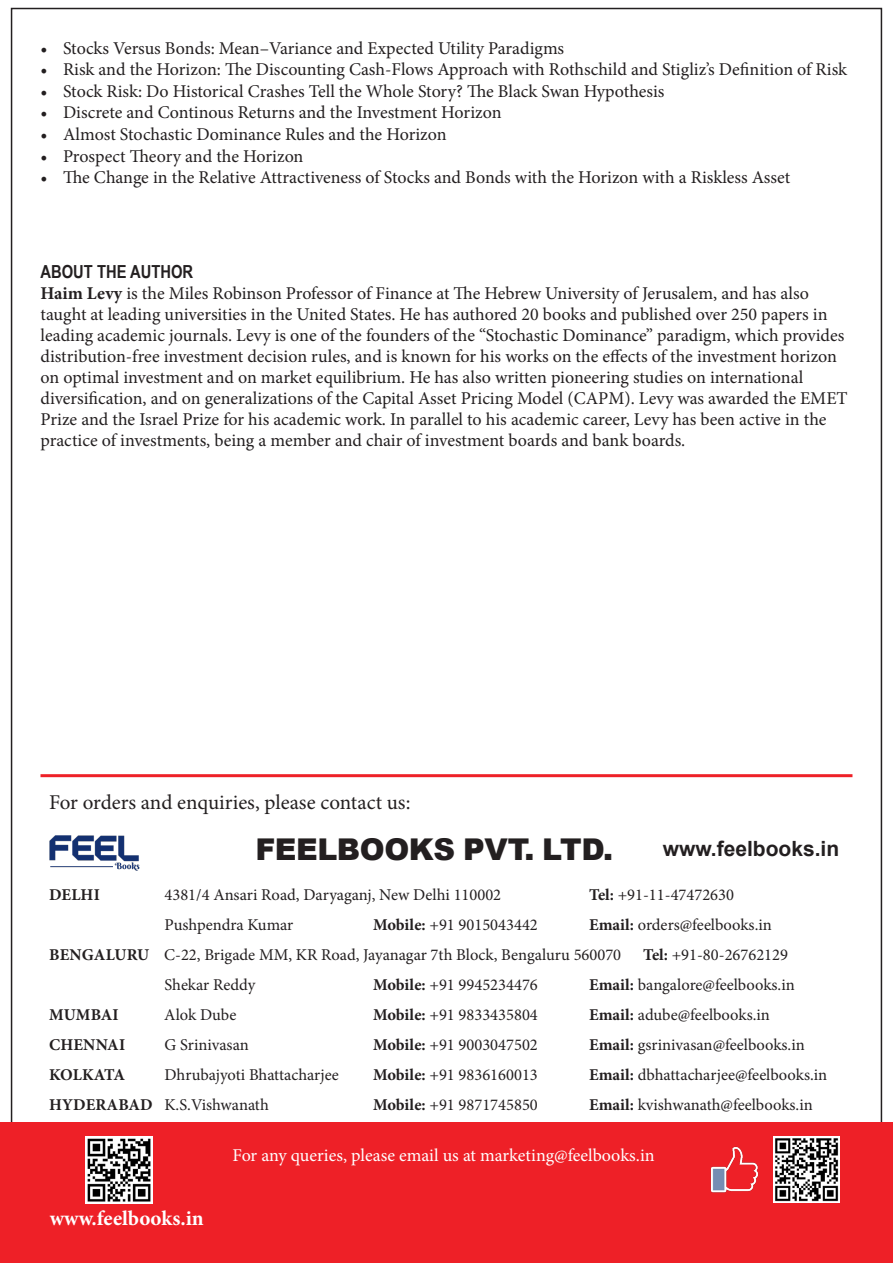
<style>
.page{position:relative;width:893px;height:1263px;background:#fff}
.page>*{position:absolute;margin:0;border:0;box-sizing:border-box;transform-origin:0 0}
.t1{font:900 30px "Arial";letter-spacing:-.015em;color:#231f20}
.t2{font:21px "Minion Pro";color:#231f20}
.t3{font:700 21px "Arial";color:#231f20}
.t4{font:700 21px "Minion Pro";color:#fff}
.Text{font:18px/21px "Minion Pro";color:#231f20}
.t5{font:18px "Minion Pro";letter-spacing:-.005em;color:#fff}
.t6{font:700 18px "Arial Narrow";color:#231f20}
.t7{font:16.5px/30px "Minion Pro";color:#231f20}
.t8{font:700 16.5px "Minion Pro";letter-spacing:.01em;color:#231f20}
.t9{font:700 16.5px "Minion Pro";letter-spacing:-.015em;color:#231f20}
.s1{font-weight:700}
</style>
<div class="page">
<div style="left:0;top:1201px;width:893px;height:62px;background:#ee2027"></div>
<hr style="left:40px;top:774px;width:812px;height:3px;background:#ee2027">
<img style="left:49px;top:835px;width:91px;height:36px">
<div style="left:0;top:1123px;width:893px;height:126px;background:#ee2027"></div>
<img style="left:774px;top:1137px;width:65px;height:66px">
<img style="left:86px;top:1136px;width:67px;height:67px">
<img style="left:710px;top:1146px;width:49px;height:47px">
<p class="Text" style="left:40px;top:37px;width:525px">• Stocks Versus Bonds: Mean–Variance and Expected Utility Paradigms</p>
<p class="Text" style="left:40px;top:59px;width:808px">• Risk and the Horizon: The Discounting Cash-Flows Approach with Rothschild and Stigliz’s Definition of Risk</p>
<p class="Text" style="left:40px;top:81px;width:625px">• Stock Risk: Do Historical Crashes Tell the Whole Story? The Black Swan Hypothesis</p>
<p class="Text" style="left:40px;top:102px;width:463px">• Discrete and Continous Returns and the Investment Horizon</p>
<p class="Text" style="left:40px;top:124px;width:408px">• Almost Stochastic Dominance Rules and the Horizon</p>
<p class="Text" style="left:40px;top:145px;width:264px">• Prospect Theory and the Horizon</p>
<p class="Text" style="left:40px;top:167px;width:751px">• The Change in the Relative Attractiveness of Stocks and Bonds with the Horizon with a Riskless Asset</p>
<p class="t6" style="left:40px;top:258px;width:154px">ABOUT THE AUTHOR</p>
<p class="Text" style="left:40px;top:283px;width:809px"><span class="s1">Haim Levy</span> is the Miles Robinson Professor of Finance at The Hebrew University of Jerusalem, and has also taught at leading universities in the United States. He has authored 20 books and published over 250 papers in leading academic journals. Levy is one of the founders of the “Stochastic Dominance” paradigm, which provides distribution-free investment decision rules, and is known for his works on the effects of the investment horizon on optimal investment and on market equilibrium. He has also written pioneering studies on international diversification, and on generalizations of the Capital Asset Pricing Model (CAPM). Levy was awarded the EMET Prize and the Israel Prize for his academic work. In parallel to his academic career, Levy has been active in the practice of investments, being a member and chair of investment boards and bank boards.</p>
<p class="t2" style="left:49px;top:788px;width:363px">For orders and enquiries, please contact us:</p>
<p class="t1" style="left:255px;top:828px;width:359px">FEELBOOKS PVT. LTD.</p>
<p class="t3" style="left:663px;top:833px;width:178px">www.feelbooks.in</p>
<p class="t8" style="left:49px;top:883px;width:52px">DELHI</p>
<p class="t7" style="left:165px;top:879px;width:338px">4381/4 Ansari Road, Daryaganj, New Delhi 110002</p>
<p class="t7" style="left:589px;top:879px;width:146px"><span class="s1">Tel:</span> +91-11-47472630</p>
<p class="t7" style="left:165px;top:909px;width:130px">Pushpendra Kumar</p>
<p class="t7" style="left:373px;top:909px;width:166px"><span class="s1">Mobile:</span> +91 9015043442</p>
<p class="t7" style="left:49px;top:909px;width:724px;text-indent:540px"><span class="s1">Email:</span> orders@feelbooks.in<br><span class="s1">BENGALURU</span> C-22, Brigade MM, KR Road, Jayanagar 7th Block, Bengaluru 560070</p>
<p class="t7" style="left:643px;top:939px;width:146px"><span class="s1">Tel:</span> +91-80-26762129</p>
<p class="t7" style="left:165px;top:969px;width:92px">Shekar Reddy</p>
<p class="t7" style="left:373px;top:969px;width:166px"><span class="s1">Mobile:</span> +91 9945234476</p>
<p class="t7" style="left:589px;top:969px;width:207px"><span class="s1">Email:</span> bangalore@feelbooks.in</p>
<p class="t8" style="left:49px;top:1003px;width:71px">MUMBAI</p>
<p class="t7" style="left:164px;top:999px;width:74px">Alok Dube</p>
<p class="t7" style="left:373px;top:999px;width:166px"><span class="s1">Mobile:</span> +91 9833435804</p>
<p class="t7" style="left:589px;top:999px;width:182px"><span class="s1">Email:</span> adube@feelbooks.in</p>
<p class="t8" style="left:49px;top:1033px;width:78px">CHENNAI</p>
<p class="t7" style="left:165px;top:1029px;width:86px">G Srinivasan</p>
<p class="t7" style="left:373px;top:1029px;width:166px"><span class="s1">Mobile:</span> +91 9003047502</p>
<p class="t7" style="left:589px;top:1029px;width:217px"><span class="s1">Email:</span> gsrinivasan@feelbooks.in</p>
<p class="t9" style="left:49px;top:1063px;width:78px">KOLKATA</p>
<p class="t7" style="left:165px;top:1059px;width:176px">Dhrubajyoti Bhattacharjee</p>
<p class="t7" style="left:373px;top:1059px;width:166px"><span class="s1">Mobile:</span> +91 9836160013</p>
<p class="t7" style="left:589px;top:1059px;width:240px"><span class="s1">Email:</span> dbhattacharjee@feelbooks.in</p>
<p class="t7" style="left:49px;top:1089px;width:221px"><span class="s1">HYDERABAD</span> K.S.Vishwanath</p>
<p class="t7" style="left:373px;top:1089px;width:166px"><span class="s1">Mobile:</span> +91 9871745850</p>
<p class="t7" style="left:589px;top:1089px;width:225px"><span class="s1">Email:</span> kvishwanath@feelbooks.in</p>
<p class="t4" style="left:50px;top:1204px;width:156px">www.feelbooks.in</p>
<p class="t5" style="left:232px;top:1143px;width:424px">For any queries, please email us at marketing@feelbooks.in</p>
</div>
